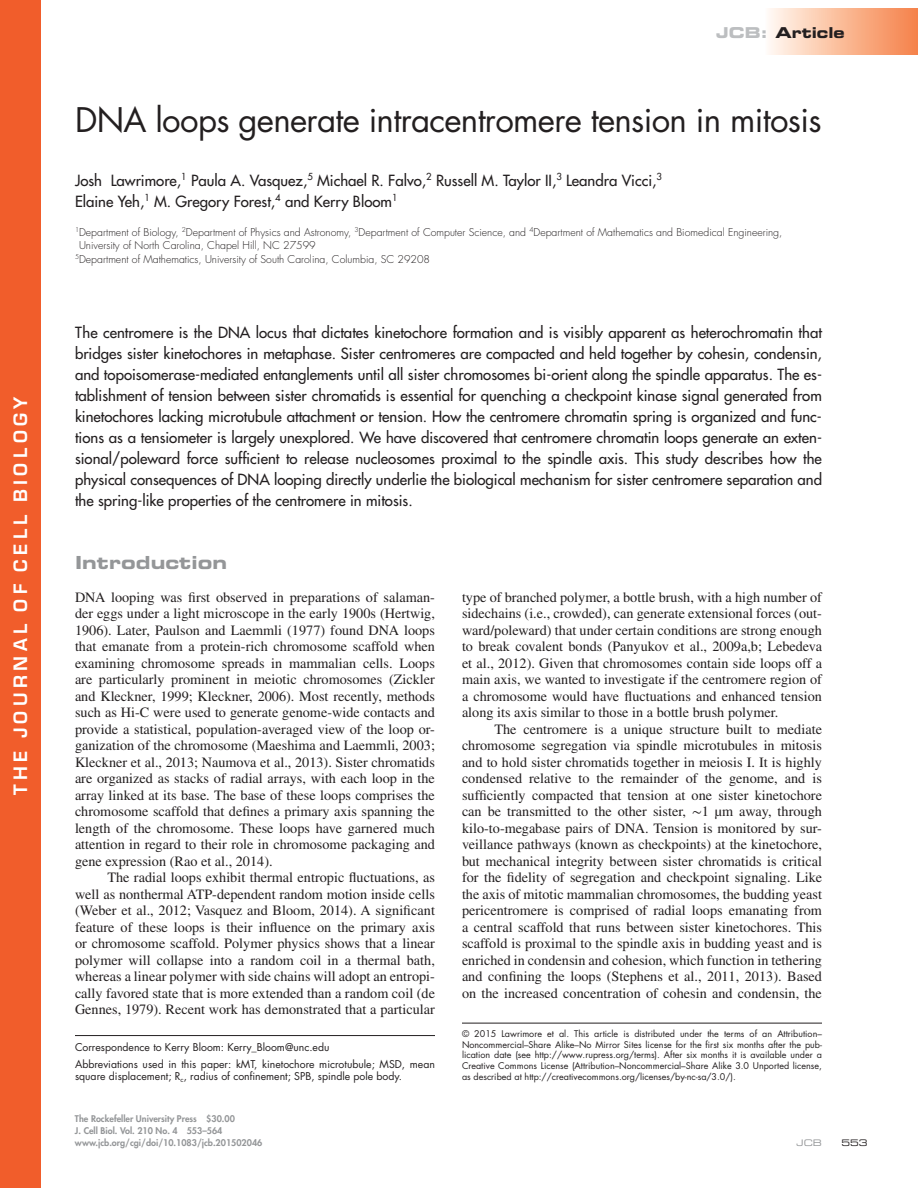
<style>
.page{position:relative;width:918px;height:1188px;background:#fff}
.page>*{position:absolute;margin:0;border:0;box-sizing:border-box;transform-origin:0 0}
.t1{font:33px "Futura Std";letter-spacing:-.02em;color:#231f20}
.t2{font:600 18px "Eurostile";letter-spacing:.25em;color:#fff}
.t3{font:18px "Eurostile LT Std Bold Ex 2";letter-spacing:.005em;color:#949698}
.t4{font:500 15px/21px "Futura Std";color:#231f20;text-align:justify}
.t5{font:15px "Eurostile LT Std Bold Ex 2";color:#231f20}
.t6{font:14.25px/16.5px "Times LT Std";color:#231f20;text-align:justify}
.t7{font:300 10.5px "Futura Std";color:#231f20}
.t8{font:10.5px/16.8px "Futura Std";color:#231f20}
.t9{font:9px/10.8px "Futura Std";color:#231f20;text-align:justify}
.t10{font:800 9px/12px "Futura Std";color:#949698}
.t11{font:9px "Eurostile LT Std Ex 2";color:#949698}
.t12{font:9px "Eurostile LT Std Ex 2";color:#231f20}
.s1{color:#bcbec0}
.s2{font-family:"STIX General"}
</style>
<div class="page">
<div style="left:763px;top:8px;width:155px;height:47px;background:linear-gradient(to right,#fffcf5,#f58045)"></div>
<hr style="left:462px;top:1023px;width:360px;height:1px;background:#231f20">
<hr style="left:75px;top:1035px;width:360px;height:1px;background:#231f20">
<div style="left:0;top:0;width:40px;height:1188px;background:#f15d2b"></div>
<p class="t2" style="left:13px;top:795px;width:400px;rotate:-90deg">THE JOURNAL OF CELL BIOLOGY</p>
<p class="t5" style="left:716px;top:22px;width:130px"><span class="s1">JCB:</span> Article</p>
<h1 class="t1" style="left:75px;top:99px;width:748px">DNA loops generate intracentromere tension in mitosis</h1>
<p class="t4" style="left:75px;top:170px;width:588px">Josh Lawrimore,<sup>1</sup> Paula A. Vasquez,<sup>5</sup> Michael R. Falvo,<sup>2</sup> Russell M. Taylor II,<sup>3</sup> Leandra Vicci,<sup>3<br></sup>Elaine Yeh,<sup>1</sup> M. Gregory Forest,<sup>4</sup> and Kerry Bloom<sup>1</sup></p>
<p class="t7" style="left:75px;top:226px;width:709px"><sup>1</sup>Department of Biology, <sup>2</sup>Department of Physics and Astronomy, <sup>3</sup>Department of Computer Science, and <sup>4</sup>Department of Mathematics and Biomedical Engineering,</p>
<p class="t7" style="left:79px;top:239px;width:238px">University of North Carolina, Chapel Hill, NC 27599</p>
<p class="t7" style="left:75px;top:253px;width:357px"><sup>5</sup>Department of Mathematics, University of South Carolina, Columbia, SC 29208</p>
<p class="t4" style="left:75px;top:322px;width:749px">The centromere is the DNA locus that dictates kinetochore formation and is visibly apparent as heterochromatin that bridges sister kinetochores in metaphase. Sister centromeres are compacted and held together by cohesin, condensin, and topoisomerase-mediated entanglements until all sister chromosomes bi-orient along the spindle apparatus. The es&shy;tablishment of tension between sister chromatids is essential for quenching a checkpoint kinase signal generated from kinetochores lacking microtubule attachment or tension. How the centromere chromatin spring is organized and func&shy;tions as a tensiometer is largely unexplored. We have discovered that centromere chromatin loops generate an exten&shy;sional/poleward force sufficient to release nucleosomes proximal to the spindle axis. This study describes how the physical consequences of DNA looping directly underlie the biological mechanism for sister centromere separation and the spring-like properties of the centromere in mitosis.</p>
<p class="t3" style="left:75px;top:549px;width:154px">Introduction</p>
<p class="t6" style="left:75px;top:588px;width:362px">DNA looping was first observed in preparations of salaman&shy;der eggs under a light microscope in the early 1900s (Hertwig, 1906). Later, Paulson and Laemmli (1977) found DNA loops that emanate from a protein-rich chromosome scaffold when examining chromosome spreads in mammalian cells. Loops are particularly prominent in meiotic chromosomes (Zickler and Kleckner, 1999; Kleckner, 2006). Most recently, methods such as Hi-C were used to generate genome-wide contacts and provide a statistical, population-averaged view of the loop or&shy;ganization of the chromosome (Maeshima and Laemmli, 2003; Kleckner et al., 2013; Naumova et al., 2013). Sister chromatids are organized as stacks of radial arrays, with each loop in the array linked at its base. The base of these loops comprises the chromosome scaffold that defines a primary axis spanning the length of the chromosome. These loops have garnered much attention in regard to their role in chromosome packaging and gene expression (Rao et al., 2014).</p>
<p class="t6" style="left:75px;top:869px;width:362px;text-indent:32px">The radial loops exhibit thermal entropic fluctuations, as well as nonthermal ATP-dependent random motion inside cells (Weber et al., 2012; Vasquez and Bloom, 2014). A significant feature of these loops is their influence on the primary axis or chromosome scaffold. Polymer physics shows that a linear polymer will collapse into a random coil in a thermal bath, whereas a linear polymer with side chains will adopt an entropi&shy;cally favored state that is more extended than a random coil (de Gennes, 1979). Recent work has demonstrated that a particular</p>
<p class="t8" style="left:75px;top:1039px;width:361px">Correspondence to Kerry Bloom: Kerry_Bloom@unc.edu<br>Abbreviations used in this paper: kMT, kinetochore microtubule; MSD, mean</p>
<p class="t8" style="left:75px;top:1068px;width:329px">square displacement; R<sub>c</sub>, radius of confinement; SPB, spindle pole body.</p>
<p class="t10" style="left:75px;top:1112px;width:189px">The Rockefeller University Press $30.00<br>J. Cell Biol. Vol. 210 No. 4 553–564 www.jcb.org/cgi/doi/10.1083/jcb.201502046</p>
<p class="t6" style="left:462px;top:588px;width:362px">type of branched polymer, a bottle brush, with a high number of sidechains (i.e., crowded), can generate extensional forces (out&shy;ward/poleward) that under certain conditions are strong enough to break covalent bonds (Panyukov et al., 2009a,b; Lebedeva et al., 2012). Given that chromosomes contain side loops off a main axis, we wanted to investigate if the centromere region of a chromosome would have fluctuations and enhanced tension along its axis similar to those in a bottle brush polymer.</p>
<p class="t6" style="left:462px;top:720px;width:362px;text-indent:32px">The centromere is a unique structure built to mediate chromosome segregation via spindle microtubules in mitosis and to hold sister chromatids together in meiosis I. It is highly condensed relative to the remainder of the genome, and is sufficiently compacted that tension at one sister kinetochore can be transmitted to the other sister, <span class="s2">∼</span>1 µm away, through kilo-to-megabase pairs of DNA. Tension is monitored by sur&shy;veillance pathways (known as checkpoints) at the kinetochore, but mechanical integrity between sister chromatids is critical for the fidelity of segregation and checkpoint signaling. Like the axis of mitotic mammalian chromosomes, the budding yeast pericentromere is comprised of radial loops emanating from a central scaffold that runs between sister kinetochores. This scaffold is proximal to the spindle axis in budding yeast and is enriched in condensin and cohesion, which function in tethering and confining the loops (Stephens et al., 2011, 2013). Based on the increased concentration of cohesin and condensin, the</p>
<p class="t9" style="left:462px;top:1028px;width:362px">© 2015 Lawrimore et al. This article is distributed under the terms of an Attribution– Noncommercial–Share Alike–No Mirror Sites license for the first six months after the pub&shy;lication date (see http://www.rupress.org/terms). After six months it is available under a Creative Commons License (Attribution–Noncommercial–Share Alike 3.0 Unported license, as described at http://creativecommons.org/licenses/by-nc-sa/3.0/).</p>
<p class="t11" style="left:796px;top:1136px;width:27px">JCB</p>
<p class="t12" style="left:842px;top:1136px;width:28px">553</p>
</div>
